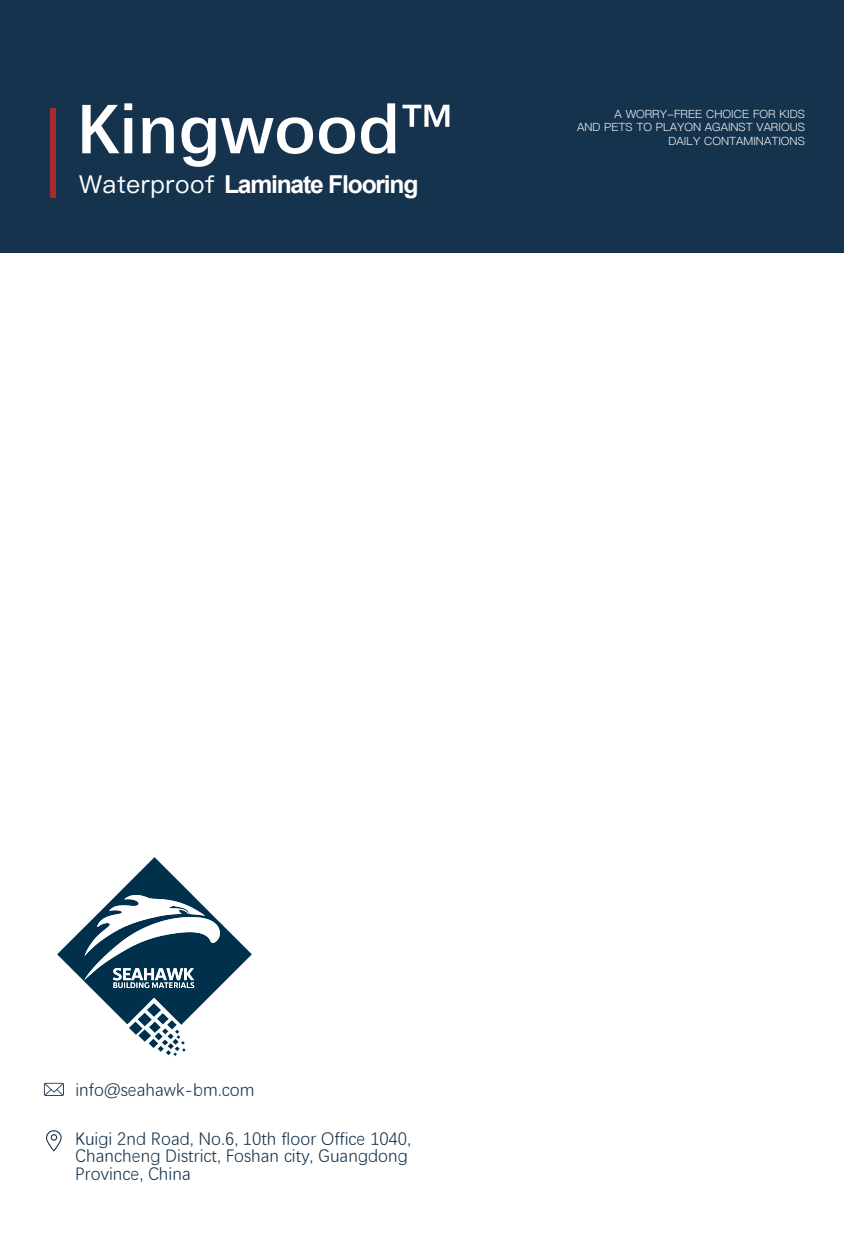
<style>
.page{position:relative;width:844px;height:1241px;background:#fff}
.page>*{position:absolute;margin:0;border:0;box-sizing:border-box;transform-origin:0 0}
.t1{font:700 70.35px "Deng Xian";color:#fff}
.t2{font:700 24.68px "Arial";letter-spacing:-.05em;color:#fff}
.t3{font:17.5px/17.7px "Deng Xian";color:#16334d}
.t4{font:11.38px/13.7px "Ping Fang SC Regular";color:#fff;text-align:right}
.s1{font-size:70.52px}
.s2{font-family:"Ping Fang SC Medium";font-weight:400}
</style>
<div class="page">
<div style="left:0;top:0;width:843px;height:252px;background:#16334d"></div>
<div style="left:50px;top:108px;width:6px;height:90px;background:#a92930"></div>
<svg style="left:44px;top:1082px;width:20px;height:13px"></svg>
<svg style="left:46px;top:1130px;width:16px;height:21px"></svg>
<img style="left:57px;top:857px;width:194px;height:199px">
<h1 class="t1" style="left:76px;top:93px;width:380px">Kingwood<span class="s1">™</span></h1>
<h2 class="t2" style="left:79px;top:166px;width:341px"><span class="s2">Waterproof</span> Laminate Flooring</h2>
<p class="t4" style="left:577px;top:107px;width:229px">A WORRY-FREE CHOICE FOR KIDS<br>AND PETS TO PLAYON AGAINST VARIOUS<br>DAILY CONTAMINATIONS</p>
<p class="t3" style="left:75px;top:1081px;width:180px">info@seahawk-bm.com</p>
<p class="t3" style="left:75px;top:1129px;width:337px">Kuigi 2nd Road, No.6, 10th floor Office 1040,<br>Chancheng District, Foshan city, Guangdong<br>Province, China</p>
</div>
